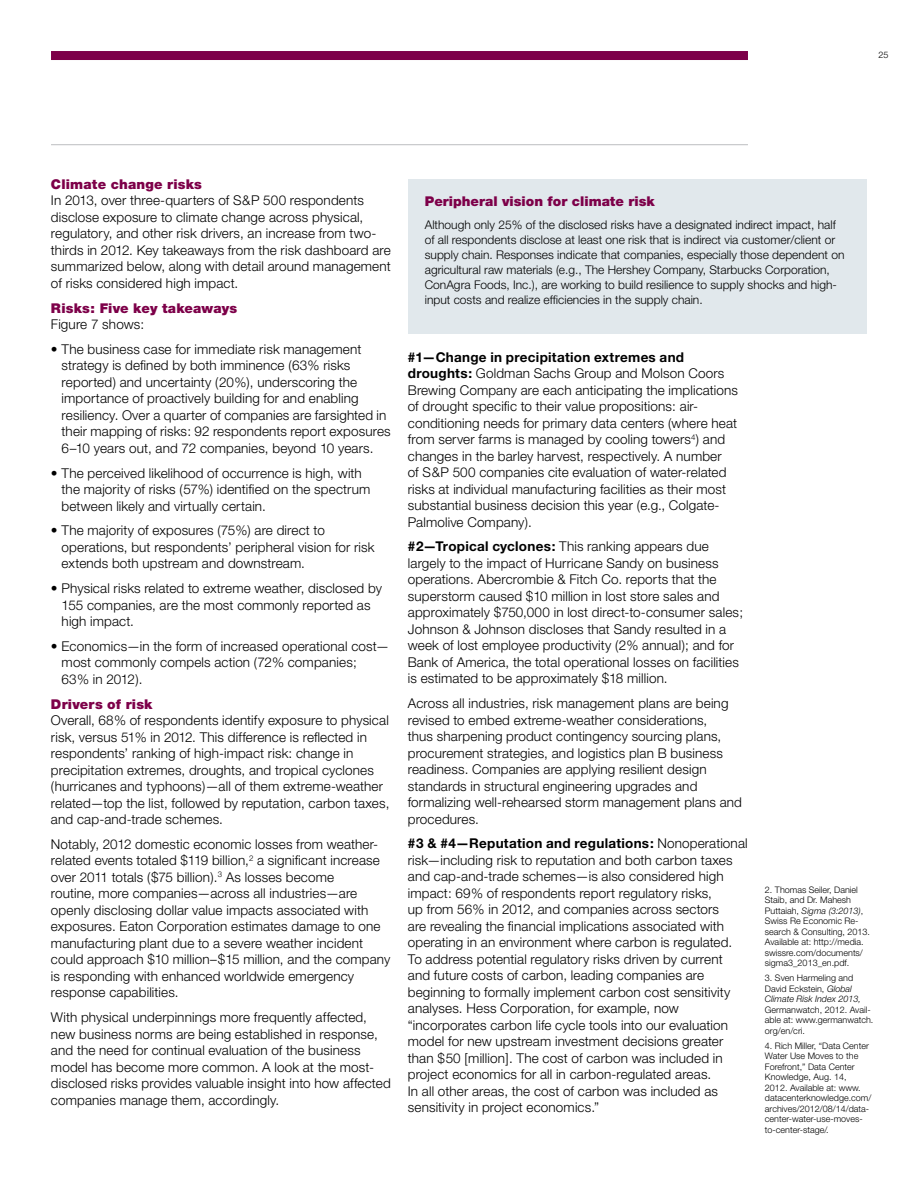
<style>
.page{position:relative;width:918px;height:1188px;background:#fff}
.page>*{position:absolute;margin:0;border:0;box-sizing:border-box;transform-origin:0 0}
.Body_copy{font:300 13.5px/16.5px "Helvetica Neue";letter-spacing:.01em;color:#000}
.Subhead{font:900 13.5px "Helvetica Neue";letter-spacing:.01em;color:#7d0049}
.t1{font:300 12px/15px "Helvetica Neue";color:#000}
.Footnote{font:300 9px/10.5px "Helvetica Neue";color:#000}
.s1{font-weight:700}
.s2{font-style:italic}
</style>
<div class="page">
<hr style="left:51px;top:144px;width:697px;height:1px;background:#bcbec0">
<div style="left:51px;top:51px;width:697px;height:9px;background:#7d0049"></div>
<div style="left:408px;top:179px;width:459px;height:154px;background:#e1e8ec"></div>
<p class="Footnote" style="left:878px;top:49px;width:12px">25</p>
<p class="Subhead" style="left:51px;top:176px;width:153px">Climate change risks</p>
<p class="Body_copy" style="left:51px;top:192px;width:341px">In 2013, over three-quarters of S&amp;P 500 respondents disclose exposure to climate change across physical, regulatory, and other risk drivers, an increase from two&shy;thirds in 2012. Key takeaways from the risk dashboard are summarized below, along with detail around management of risks considered high impact.</p>
<p class="Subhead" style="left:51px;top:300px;width:188px">Risks: Five key takeaways</p>
<p class="Body_copy" style="left:51px;top:316px;width:95px">Figure 7 shows:</p>
<p class="Body_copy" style="left:62px;top:341px;width:331px;text-indent:-11px">• The business case for immediate risk management strategy is defined by both imminence (63% risks reported) and uncertainty (20%), underscoring the importance of proactively building for and enabling resiliency. Over a quarter of companies are farsighted in their mapping of risks: 92 respondents report exposures 6–10 years out, and 72 companies, beyond 10 years.</p>
<p class="Body_copy" style="left:62px;top:464px;width:310px;text-indent:-11px">• The perceived likelihood of occurrence is high, with the majority of risks (57%) identified on the spectrum between likely and virtually certain.</p>
<p class="Body_copy" style="left:62px;top:522px;width:315px;text-indent:-11px">• The majority of exposures (75%) are direct to operations, but respondents’ peripheral vision for risk extends both upstream and downstream.</p>
<p class="Body_copy" style="left:62px;top:580px;width:322px;text-indent:-11px">• Physical risks related to extreme weather, disclosed by<br>155 companies, are the most commonly reported as high impact.</p>
<p class="Body_copy" style="left:62px;top:638px;width:329px;text-indent:-11px">• Economics—in the form of increased operational cost— most commonly compels action (72% companies;<br>63% in 2012).</p>
<p class="Subhead" style="left:51px;top:696px;width:103px">Drivers of risk</p>
<p class="Body_copy" style="left:51px;top:712px;width:340px">Overall, 68% of respondents identify exposure to physical risk, versus 51% in 2012. This difference is reflected in respondents’ ranking of high-impact risk: change in precipitation extremes, droughts, and tropical cyclones (hurricanes and typhoons)—all of them extreme-weather related—top the list, followed by reputation, carbon taxes, and cap-and-trade schemes.</p>
<p class="Body_copy" style="left:51px;top:835px;width:341px">Notably, 2012 domestic economic losses from weather&shy;related events totaled $119 billion,<sup>2</sup> a significant increase over 2011 totals ($75 billion).<sup>3</sup> As losses become<br>routine, more companies—across all industries—are openly disclosing dollar value impacts associated with exposures. Eaton Corporation estimates damage to one manufacturing plant due to a severe weather incident could approach $10 million–$15 million, and the company is responding with enhanced worldwide emergency response capabilities.</p>
<p class="Body_copy" style="left:51px;top:1009px;width:341px">With physical underpinnings more frequently affected, new business norms are being established in response, and the need for continual evaluation of the business model has become more common. A look at the most&shy;disclosed risks provides valuable insight into how affected companies manage them, accordingly.</p>
<p class="Subhead" style="left:425px;top:193px;width:231px">Peripheral vision for climate risk</p>
<p class="t1" style="left:425px;top:217px;width:421px">Although only 25% of the disclosed risks have a designated indirect impact, half of all respondents disclose at least one risk that is indirect via customer/client or supply chain. Responses indicate that companies, especially those dependent on agricultural raw materials (e.g., The Hershey Company, Starbucks Corporation, ConAgra Foods, Inc.), are working to build resilience to supply shocks and high&shy;input costs and realize efficiencies in the supply chain.</p>
<p class="Body_copy" style="left:408px;top:348px;width:332px"><span class="s1">#1—Change in precipitation extremes and droughts:</span> Goldman Sachs Group and Molson Coors Brewing Company are each anticipating the implications of drought specific to their value propositions: air&shy;conditioning needs for primary data centers (where heat from server farms is managed by cooling towers<sup>4</sup>) and changes in the barley harvest, respectively. A number<br>of S&amp;P 500 companies cite evaluation of water-related risks at individual manufacturing facilities as their most substantial business decision this year (e.g., Colgate-Palmolive Company).</p>
<p class="Body_copy" style="left:408px;top:538px;width:337px"><span class="s1">#2—Tropical cyclones:</span> This ranking appears due largely to the impact of Hurricane Sandy on business operations. Abercrombie &amp; Fitch Co. reports that the superstorm caused $10 million in lost store sales and approximately $750,000 in lost direct-to-consumer sales; Johnson &amp; Johnson discloses that Sandy resulted in a week of lost employee productivity (2% annual); and for Bank of America, the total operational losses on facilities is estimated to be approximately $18 million.</p>
<p class="Body_copy" style="left:408px;top:695px;width:336px">Across all industries, risk management plans are being revised to embed extreme-weather considerations,<br>thus sharpening product contingency sourcing plans, procurement strategies, and logistics plan B business readiness. Companies are applying resilient design standards in structural engineering upgrades and formalizing well-rehearsed storm management plans and procedures.</p>
<p class="Body_copy" style="left:408px;top:835px;width:341px"><span class="s1">#3 &amp; #4—Reputation and regulations:</span> Nonoperational risk—including risk to reputation and both carbon taxes and cap-and-trade schemes—is also considered high impact: 69% of respondents report regulatory risks,<br>up from 56% in 2012, and companies across sectors<br>are revealing the financial implications associated with operating in an environment where carbon is regulated.<br>To address potential regulatory risks driven by current and future costs of carbon, leading companies are beginning to formally implement carbon cost sensitivity analyses. Hess Corporation, for example, now “incorporates carbon life cycle tools into our evaluation model for new upstream investment decisions greater than $50 [million]. The cost of carbon was included in project economics for all in carbon-regulated areas.<br>In all other areas, the cost of carbon was included as sensitivity in project economics.”</p>
<p class="Footnote" style="left:765px;top:884px;width:107px">2. Thomas Seiler, Daniel<br>Staib, and Dr. Mahesh<br>Puttaiah, <span class="s2">Sigma (3:2013)</span>,<br>Swiss Re Economic Re&shy;search &amp; Consulting, 2013.<br>Available at: http://media. swissre.com/documents/ sigma3_2013_en.pdf.</p>
<p class="Footnote" style="left:765px;top:973px;width:110px">3. Sven Harmeling and<br>David Eckstein, <span class="s2">Global<br>Climate Risk Index 2013,<br></span>Germanwatch, 2012. Avail&shy;able at: www.germanwatch. org/en/cri.</p>
<p class="Footnote" style="left:765px;top:1040px;width:108px">4. Rich Miller, “Data Center<br>Water Use Moves to the<br>Forefront,” Data Center<br>Knowledge, Aug. 14,<br>2012. Available at: www. datacenterknowledge.com/ archives/2012/08/14/data&shy;center-water-use-moves&shy;to-center-stage/.</p>
</div>
